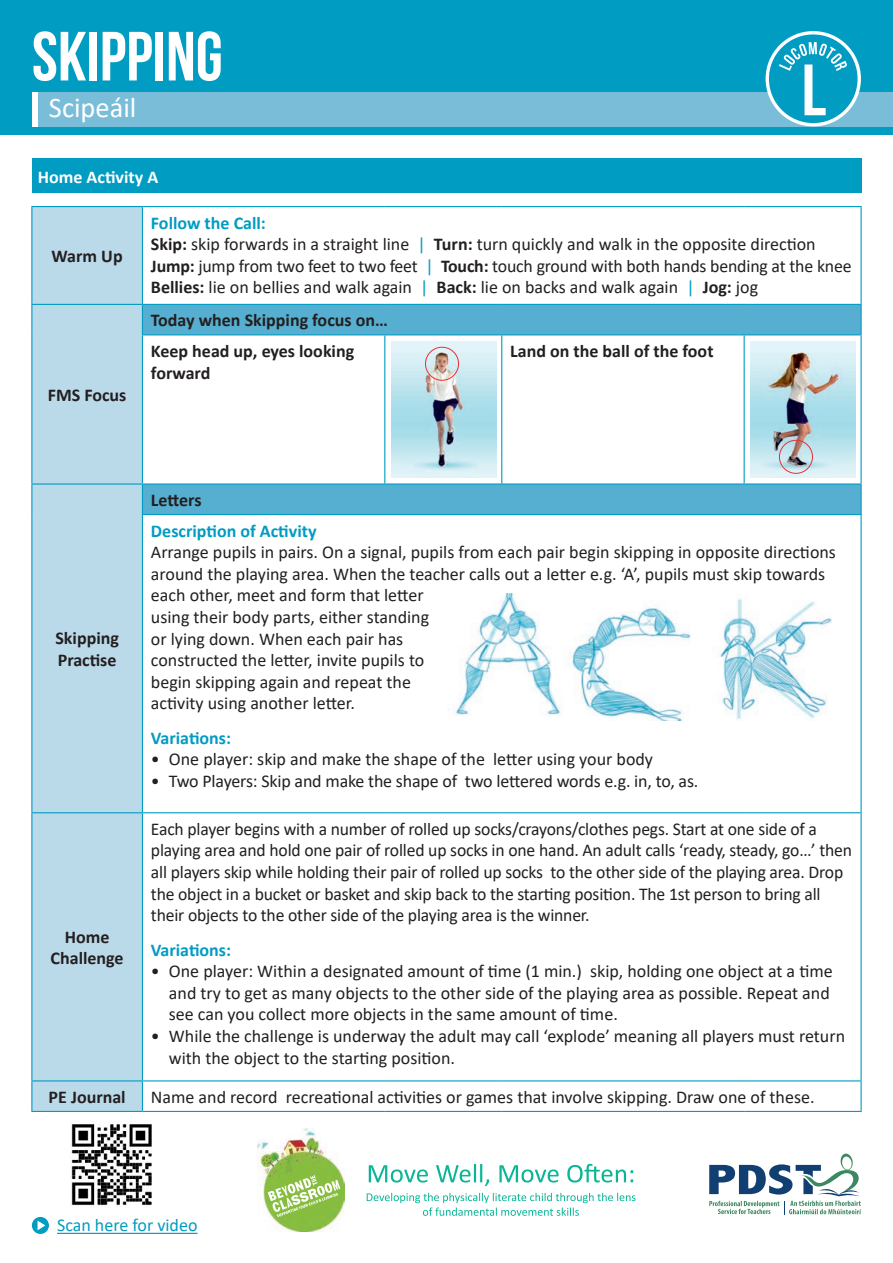
<style>
.page{position:relative;width:893px;height:1263px;background:#fff}
.page>*{position:absolute;margin:0;border:0;box-sizing:border-box;transform-origin:0 0}
.t1{font:700 72.45px "Bebas Neue";color:#fff}
.t2{font:700 69.45px "Bebas Neue";color:#fff}
.t3{font:28.5px "Calibri";color:#fff}
.t4{font:18px/21.6px "Calibri";color:#231f20}
.t5{font:700 18px/21.6px "Calibri";color:#231f20}
.t6{font:700 18px "Calibri";color:#009cc2}
.t7{font:18px "Calibri";color:#009cc2}
.t8{font:700 18px "Calibri";color:#fff}
.s1{font-weight:700;color:#009cc2}
.s2{font-weight:700}
.s3{color:#009cc2}
</style>
<div class="page">
<div style="left:0;top:0;width:893px;height:135px;background:#009cc2"></div>
<div style="left:38px;top:92px;width:855px;height:34px;background:#7abdd8"></div>
<div style="left:32px;top:92px;width:6px;height:34px;background:#fff"></div>
<div style="left:767px;top:33px;width:92px;height:92px;background:#009cc2;border-radius:50%"></div>
<div style="left:766px;top:31px;width:95px;height:95px;border:3px solid #fff;border-radius:50%"></div>
<svg style="left:779px;top:42px;width:68px;height:29px"></svg>
<div style="left:32px;top:207px;width:110px;height:904px;background:#bbdae9"></div>
<svg style="left:143px;top:305px;width:717px;height:209px"></svg>
<hr style="left:31px;top:207px;width:1px;height:97px;background:#009cc2">
<hr style="left:31px;top:206px;width:111px;height:1px;background:#009cc2">
<hr style="left:142px;top:207px;width:1px;height:97px;background:#009cc2">
<hr style="left:142px;top:206px;width:243px;height:1px;background:#009cc2">
<hr style="left:385px;top:206px;width:117px;height:1px;background:#009cc2">
<hr style="left:502px;top:206px;width:242px;height:1px;background:#009cc2">
<hr style="left:744px;top:206px;width:118px;height:1px;background:#009cc2">
<hr style="left:860px;top:207px;width:2px;height:97px;background:#009cc2">
<hr style="left:31px;top:305px;width:1px;height:30px;background:#009cc2">
<hr style="left:31px;top:335px;width:1px;height:148px;background:#009cc2">
<hr style="left:31px;top:304px;width:111px;height:1px;background:#009cc2">
<svg style="left:142px;top:305px;width:1px;height:29px"></svg>
<hr style="left:142px;top:304px;width:243px;height:1px;background:#009cc2">
<hr style="left:385px;top:304px;width:117px;height:1px;background:#009cc2">
<hr style="left:502px;top:304px;width:242px;height:1px;background:#009cc2">
<hr style="left:744px;top:304px;width:118px;height:1px;background:#009cc2">
<hr style="left:860px;top:305px;width:2px;height:29px;background:#009cc2">
<hr style="left:142px;top:335px;width:1px;height:148px;background:#009cc2">
<hr style="left:142px;top:334px;width:243px;height:1px;background:#009cc2">
<hr style="left:384px;top:335px;width:1px;height:148px;background:#009cc2">
<hr style="left:385px;top:334px;width:117px;height:1px;background:#009cc2">
<hr style="left:501px;top:335px;width:1px;height:148px;background:#009cc2">
<hr style="left:502px;top:334px;width:242px;height:1px;background:#009cc2">
<hr style="left:744px;top:335px;width:1px;height:148px;background:#009cc2">
<hr style="left:744px;top:334px;width:118px;height:1px;background:#009cc2">
<hr style="left:860px;top:335px;width:2px;height:148px;background:#009cc2">
<svg style="left:31px;top:485px;width:1px;height:29px"></svg>
<hr style="left:31px;top:514px;width:1px;height:298px;background:#009cc2">
<hr style="left:31px;top:483px;width:111px;height:2px;background:#009cc2">
<svg style="left:142px;top:485px;width:1px;height:29px"></svg>
<hr style="left:142px;top:483px;width:243px;height:2px;background:#009cc2">
<hr style="left:385px;top:483px;width:117px;height:2px;background:#009cc2">
<hr style="left:502px;top:483px;width:242px;height:2px;background:#009cc2">
<hr style="left:744px;top:483px;width:118px;height:2px;background:#009cc2">
<hr style="left:860px;top:485px;width:2px;height:29px;background:#009cc2">
<hr style="left:142px;top:515px;width:1px;height:297px;background:#009cc2">
<hr style="left:142px;top:514px;width:243px;height:1px;background:#009cc2">
<hr style="left:385px;top:514px;width:117px;height:1px;background:#009cc2">
<hr style="left:502px;top:514px;width:242px;height:1px;background:#009cc2">
<hr style="left:744px;top:514px;width:118px;height:1px;background:#009cc2">
<hr style="left:860px;top:515px;width:2px;height:297px;background:#009cc2">
<hr style="left:31px;top:813px;width:1px;height:267px;background:#009cc2">
<hr style="left:31px;top:1081px;width:1px;height:30px;background:#009cc2">
<hr style="left:31px;top:812px;width:111px;height:1px;background:#009cc2">
<hr style="left:31px;top:1080px;width:111px;height:1px;background:#009cc2">
<hr style="left:31px;top:1111px;width:111px;height:1px;background:#009cc2">
<hr style="left:142px;top:813px;width:1px;height:267px;background:#009cc2">
<hr style="left:142px;top:1081px;width:1px;height:30px;background:#009cc2">
<hr style="left:142px;top:812px;width:243px;height:1px;background:#009cc2">
<hr style="left:385px;top:812px;width:117px;height:1px;background:#009cc2">
<hr style="left:502px;top:812px;width:242px;height:1px;background:#009cc2">
<hr style="left:744px;top:812px;width:118px;height:1px;background:#009cc2">
<hr style="left:142px;top:1080px;width:243px;height:1px;background:#009cc2">
<hr style="left:385px;top:1080px;width:117px;height:1px;background:#009cc2">
<hr style="left:502px;top:1080px;width:242px;height:1px;background:#009cc2">
<hr style="left:744px;top:1080px;width:118px;height:1px;background:#009cc2">
<hr style="left:142px;top:1111px;width:243px;height:1px;background:#009cc2">
<hr style="left:385px;top:1111px;width:117px;height:1px;background:#009cc2">
<hr style="left:502px;top:1111px;width:242px;height:1px;background:#009cc2">
<hr style="left:744px;top:1111px;width:118px;height:1px;background:#009cc2">
<hr style="left:860px;top:813px;width:2px;height:267px;background:#009cc2">
<hr style="left:860px;top:1081px;width:2px;height:30px;background:#009cc2">
<img style="left:391px;top:341px;width:105px;height:137px">
<div style="left:425px;top:347px;width:34px;height:34px;border:1px solid #ee2d36;border-radius:50%"></div>
<img style="left:750px;top:341px;width:106px;height:137px">
<div style="left:779px;top:440px;width:34px;height:34px;border:1px solid #ee2d36;border-radius:50%"></div>
<img style="left:449px;top:593px;width:382px;height:128px">
<div style="left:32px;top:159px;width:829px;height:34px;background:#009cc2"></div>
<img style="left:258px;top:1128px;width:86px;height:103px">
<svg style="left:268px;top:1175px;width:72px;height:42px;background:#a6ce71"></svg>
<svg style="left:369px;top:1165px;width:59px;height:17px"></svg>
<svg style="left:436px;top:1164px;width:53px;height:22px"></svg>
<svg style="left:499px;top:1165px;width:60px;height:17px"></svg>
<svg style="left:567px;top:1164px;width:66px;height:18px"></svg>
<svg style="left:367px;top:1193px;width:269px;height:23px"></svg>
<svg style="left:709px;top:1153px;width:152px;height:61px"></svg>
<hr style="left:57px;top:1233px;width:141px;height:1px;background:#009cc2">
<svg style="left:32px;top:1217px;width:17px;height:17px"></svg>
<svg style="left:38px;top:1220px;width:7px;height:10px"></svg>
<img style="left:71px;top:1124px;width:81px;height:82px">
<h2 class="t2" style="left:32px;top:18px;width:192px">Skipping</h2>
<h3 class="t3" style="left:49px;top:88px;width:89px">Scipeáil</h3>
<p class="t8" style="left:38px;top:164px;width:122px">Home Activity A</p>
<h1 class="t1" style="left:802px;top:50px;width:26px">L</h1>
<p class="t5" style="left:52px;top:245px;width:73px">Warm Up</p>
<p class="t5" style="left:48px;top:384px;width:80px">FMS Focus</p>
<p class="t4" style="left:151px;top:211px;width:702px"><span class="s1">Follow the Call:<br></span><span class="s2">Skip:</span> skip forwards in a straight line <span class="s3">|</span> <span class="s2">Turn:</span> turn quickly and walk in the opposite direction <span class="s2">Jump:</span> jump from two feet to two feet <span class="s3">|</span> <span class="s2">Touch:</span> touch ground with both hands bending at the knee <span class="s2">Bellies:</span> lie on bellies and walk again <span class="s3">|</span> <span class="s2">Back:</span> lie on backs and walk again <span class="s3">|</span> <span class="s2">Jog:</span> jog</p>
<p class="t5" style="left:151px;top:305px;width:238px;line-height:30.5px">Today when Skipping focus on…<br>Keep head up, eyes looking</p>
<p class="t5" style="left:151px;top:361px;width:61px">forward</p>
<p class="t5" style="left:510px;top:340px;width:205px">Land on the ball of the foot</p>
<p class="t5" style="left:55px;top:627px;width:65px">Skipping<br>Practise</p>
<p class="t5" style="left:51px;top:926px;width:75px;text-align:center">Home<br>Challenge</p>
<p class="t5" style="left:151px;top:489px;width:52px">Letters</p>
<p class="t6" style="left:151px;top:518px;width:167px">Description of Activity</p>
<p class="t4" style="left:151px;top:541px;width:686px">Arrange pupils in pairs. On a signal, pupils from each pair begin skipping in opposite directions around the playing area. When the teacher calls out a letter e.g. ‘A’, pupils must skip towards each other, meet and form that letter<br>using their body parts, either standing<br>or lying down. When each pair has<br>constructed the letter, invite pupils to<br>begin skipping again and repeat the<br>activity using another letter.</p>
<p class="t6" style="left:151px;top:725px;width:82px">Variations:</p>
<p class="t4" style="left:151px;top:748px;width:504px">• One player: skip and make the shape of the letter using your body</p>
<p class="t4" style="left:151px;top:770px;width:549px">• Two Players: Skip and make the shape of two lettered words e.g. in, to, as.</p>
<p class="t4" style="left:151px;top:817px;width:703px">Each player begins with a number of rolled up socks/crayons/clothes pegs. Start at one side of a playing area and hold one pair of rolled up socks in one hand. An adult calls ‘ready, steady, go…’ then all players skip while holding their pair of rolled up socks to the other side of the playing area. Drop the object in a bucket or basket and skip back to the starting position. The 1st person to bring all their objects to the other side of the playing area is the winner.</p>
<p class="t6" style="left:151px;top:937px;width:82px">Variations:</p>
<p class="t4" style="left:169px;top:960px;width:665px;text-indent:-18px">• One player: Within a designated amount of time (1 min.) skip, holding one object at a time and try to get as many objects to the other side of the playing area as possible. Repeat and see can you collect more objects in the same amount of time.</p>
<p class="t4" style="left:169px;top:1025px;width:678px;text-indent:-18px">• While the challenge is underway the adult may call ‘explode’ meaning all players must return with the object to the starting position.</p>
<p class="t5" style="left:49px;top:1086px;width:79px">PE Journal</p>
<p class="t4" style="left:151px;top:1086px;width:665px">Name and record recreational activities or games that involve skipping. Draw one of these.</p>
<p class="t7" style="left:57px;top:1213px;width:142px">Scan here for video</p>
</div>
